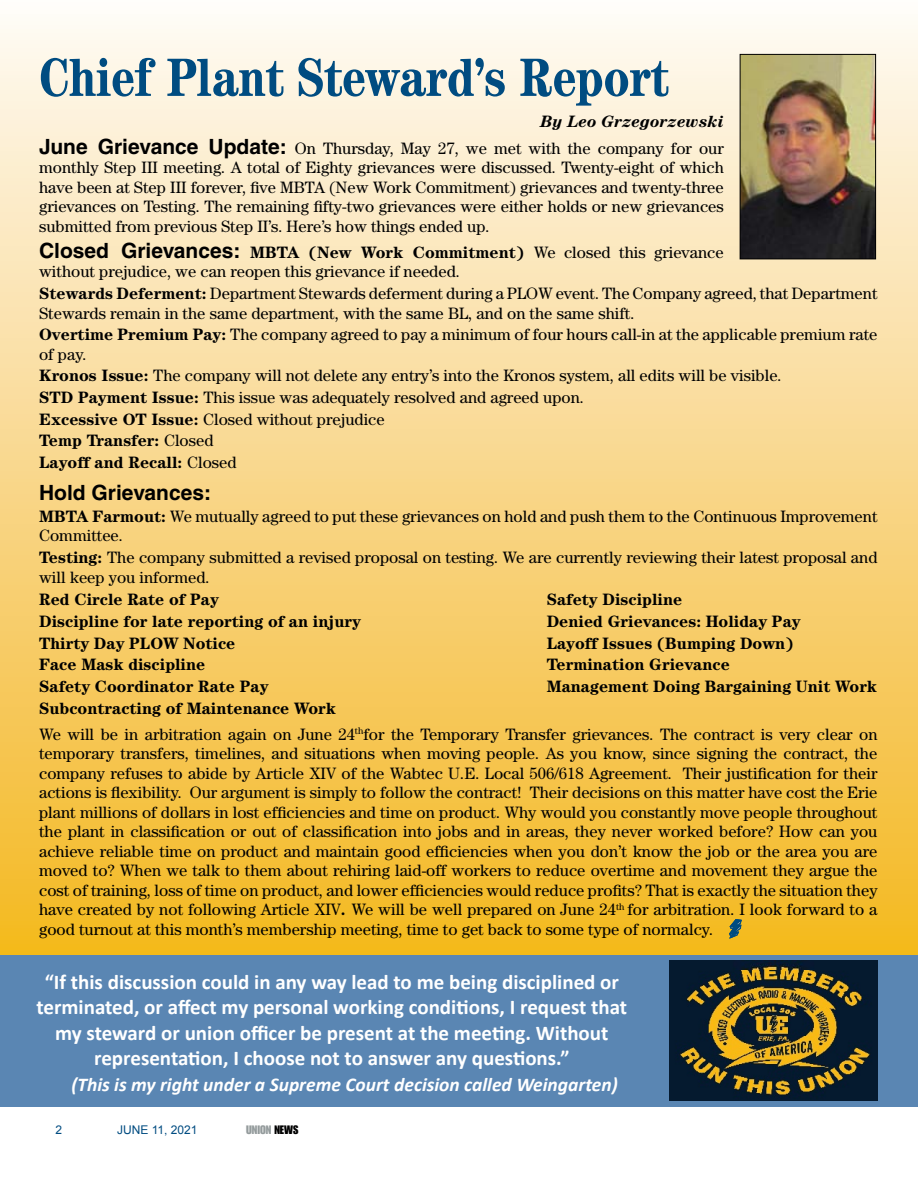
<style>
.page{position:relative;width:918px;height:1188px;background:#fff}
.page>*{position:absolute;margin:0;border:0;box-sizing:border-box;transform-origin:0 0}
.t1{font:700 condensed 54px "Century";color:#004c81}
.t2{font:700 21px/25.5px "Calibri";color:#fff;text-align:center}
.t3{font:700 21px "Helvetica";color:#000}
.t4{font:italic 700 19.5px "Calibri";color:#fff}
.t5{font:16.5px/19.5px "Century";color:#000}
.t6{font:700 16.5px/21.6px "Century";color:#000}
.t7{font:12px "Arial";color:#004c81}
.t8{font:12px "Impact";color:#959c9d}
.s1{font-weight:700;font-style:italic}
.s2{font-family:"Helvetica";font-weight:700;font-size:21px}
.s3{font-weight:700}
.s4{color:#000}
</style>
<div class="page">
<div style="left:0;top:0;width:918px;height:958px;background:linear-gradient(to bottom,#fefaf7,#f4b720)"></div>
<svg style="left:730px;top:919px;width:11px;height:19px"></svg>
<img style="left:742px;top:56px;width:132px;height:201px">
<div style="left:740px;top:54px;width:136px;height:205px;border:1px solid #000"></div>
<div style="left:0;top:955px;width:918px;height:152px;background:#5a86b3"></div>
<img style="left:670px;top:960px;width:207px;height:141px">
<h1 class="t1" style="left:39px;top:45px;width:631px">Chief Plant Steward’s Report</h1>
<p class="t5" style="left:39px;top:108px;width:686px;line-height:26.2px;text-align:right"><span class="s1">By Leo Grzegorzewski<br></span><span class="s2">June Grievance Update:</span> On Thursday, May 27, we met with the company for our</p>
<p class="t5" style="left:39px;top:157px;width:686px;text-align:justify">monthly Step III meeting. A total of Eighty grievances were discussed. Twenty-eight of which have been at Step III forever, five MBTA (New Work Commitment) grievances and twenty-three grievances on Testing. The remaining fifty-two grievances were either holds or new grievances submitted from previous Step II’s. Here’s how things ended up.</p>
<p class="t5" style="left:39px;top:242px;width:686px"><span class="s2">Closed Grievances:</span> <span class="s3">MBTA (New Work Commitment)</span> We closed this grievance without prejudice, we can reopen this grievance if needed.</p>
<p class="t5" style="left:39px;top:283px;width:840px"><span class="s3">Stewards Deferment:</span> Department Stewards deferment during a PLOW event. The Company agreed, that Department<br>Stewards remain in the same department, with the same BL, and on the same shift.</p>
<p class="t5" style="left:39px;top:325px;width:840px"><span class="s3">Overtime Premium Pay:</span> The company agreed to pay a minimum of four hours call-in at the applicable premium rate of pay.</p>
<p class="t5" style="left:39px;top:365px;width:744px;line-height:21.6px"><span class="s3">Kronos Issue:</span> The company will not delete any entry’s into the Kronos system, all edits will be visible.<br><span class="s3">STD Payment Issue:</span> This issue was adequately resolved and agreed upon.<br><span class="s3">Excessive OT Issue:</span> Closed without prejudice<br><span class="s3">Temp Transfer:</span> Closed<br><span class="s3">Layoff and Recall:</span> Closed</p>
<p class="t3" style="left:39px;top:480px;width:173px">Hold Grievances:</p>
<p class="t5" style="left:39px;top:506px;width:840px"><span class="s3">MBTA Farmout:</span> We mutually agreed to put these grievances on hold and push them to the Continuous Improvement<br>Committee.</p>
<p class="t5" style="left:39px;top:547px;width:840px"><span class="s3">Testing:</span> The company submitted a revised proposal on testing. We are currently reviewing their latest proposal and will keep you informed.</p>
<p class="t6" style="left:39px;top:589px;width:323px">Red Circle Rate of Pay<br>Discipline for late reporting of an injury<br>Thirty Day PLOW Notice<br>Face Mask discipline<br>Safety Coordinator Rate Pay<br>Subcontracting of Maintenance Work</p>
<p class="t5" style="left:39px;top:724px;width:840px;text-align:justify">We will be in arbitration again on June 24<sup>th</sup>for the Temporary Transfer grievances. The contract is very clear on temporary transfers, timelines, and situations when moving people. As you know, since signing the contract, the company refuses to abide by Article XIV of the Wabtec U.E. Local 506/618 Agreement. Their justification for their actions is flexibility. Our argument is simply to follow the contract! Their decisions on this matter have cost the Erie plant millions of dollars in lost efficiencies and time on product. Why would you constantly move people throughout the plant in classification or out of classification into jobs and in areas, they never worked before? How can you achieve reliable time on product and maintain good efficiencies when you don’t know the job or the area you are moved to? When we talk to them about rehiring laid-off workers to reduce overtime and movement they argue the cost of training, loss of time on product, and lower efficiencies would reduce profits? That is exactly the situation they have created by not following Article XIV<span class="s3">.</span> We will be well prepared on June 24<sup>th</sup> for arbitration. I look forward to a good turnout at this month’s membership meeting, time to get back to some type of normalcy.</p>
<p class="t6" style="left:547px;top:589px;width:332px">Safety Discipline<br>Denied Grievances: Holiday Pay<br>Layoff Issues (Bumping Down)<br>Termination Grievance<br>Management Doing Bargaining Unit Work</p>
<p class="t2" style="left:37px;top:969px;width:592px">“If this discussion could in any way lead to me being disciplined or terminated, or affect my personal working conditions, I request that my steward or union officer be present at the meeting. Without representation, I choose not to answer any questions.”</p>
<p class="t4" style="left:71px;top:1072px;width:548px">(This is my right under a Supreme Court decision called Weingarten)</p>
<p class="t7" style="left:55px;top:1122px;width:8px">2</p>
<p class="t7" style="left:117px;top:1122px;width:82px">JUNE 11, 2021</p>
<p class="t8" style="left:246px;top:1122px;width:54px">UNION <span class="s4">NEWS</span></p>
</div>
